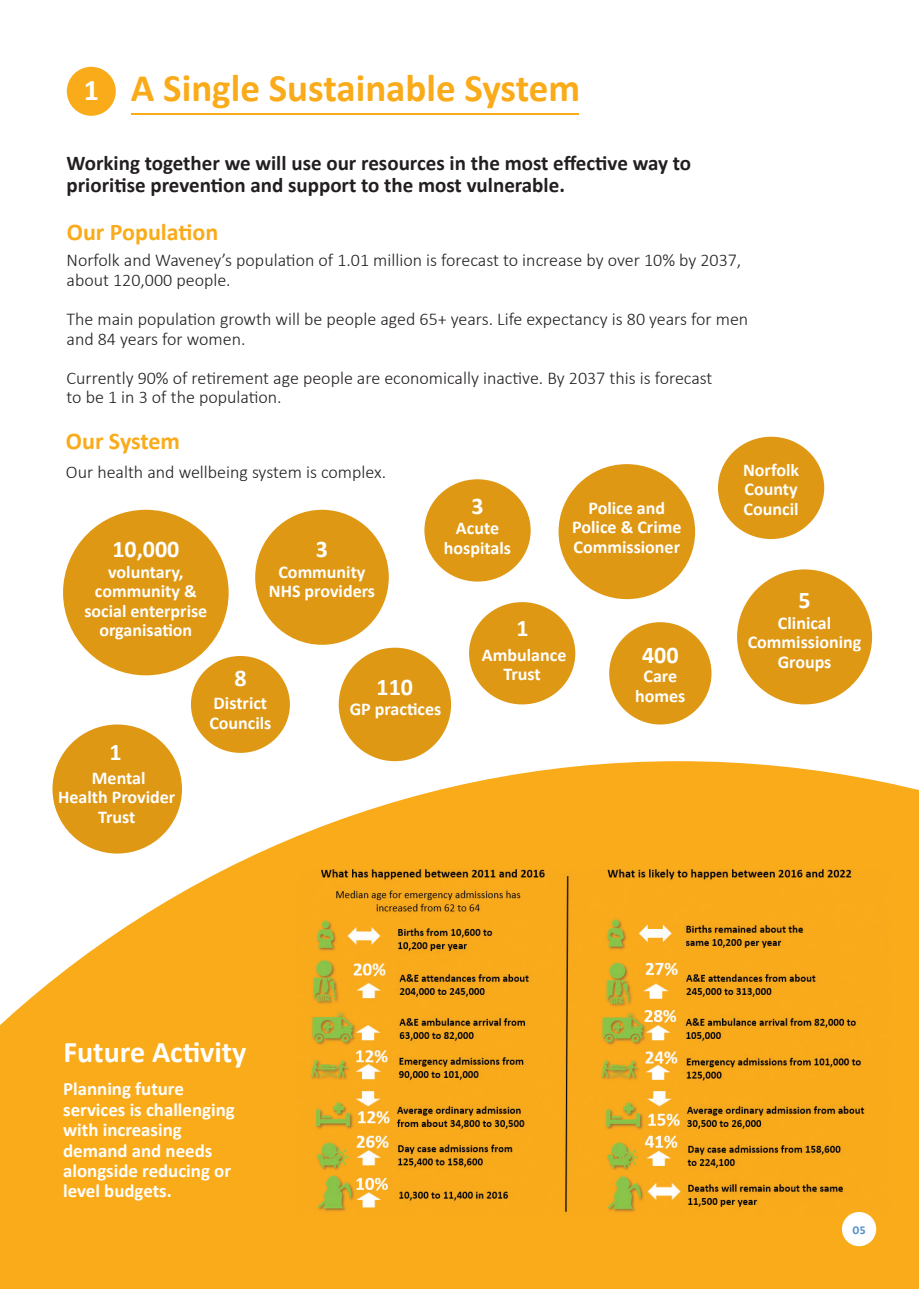
<style>
.page{position:relative;width:919px;height:1289px;background:#fff}
.page>*{position:absolute;margin:0;border:0;box-sizing:border-box;transform-origin:0 0}
.t1{font:700 39px "Calibri";color:#faab1a}
.t2{font:700 30px "Calibri";color:#fff}
.t3{font:700 24px "Calibri";color:#faab1a}
.t4{font:700 24px "Calibri";color:#fff}
.t5{font:700 21px/22.5px "Calibri";color:#231f20}
.t6{font:700 18.75px/20.4px "Calibri";color:#fff}
.t7{font:300 18px/19.5px "Calibri";color:#231f20}
.t8{font:700 18px/19.5px "Calibri";color:#fff;text-align:center}
.t9{font:700 12px "Calibri";color:#538fc9}
</style>
<div class="page">
<svg style="left:0;top:761px;width:918px;height:527px;fill:#faab1a"></svg>
<div style="left:67px;top:67px;width:49px;height:49px;background:#faab1a;border-radius:50%"></div>
<div style="left:63px;top:510px;width:166px;height:165px;background:#df9813;border-radius:50%"></div>
<div style="left:255px;top:510px;width:134px;height:134px;background:#df9813;border-radius:50%"></div>
<div style="left:339px;top:647px;width:112px;height:114px;background:#df9813;border-radius:50%"></div>
<div style="left:737px;top:569px;width:135px;height:135px;background:#df9813;border-radius:50%"></div>
<div style="left:424px;top:479px;width:106px;height:102px;background:#df9813;border-radius:50%"></div>
<div style="left:718px;top:437px;width:106px;height:102px;background:#df9813;border-radius:50%"></div>
<div style="left:558px;top:464px;width:137px;height:135px;background:#df9813;border-radius:50%"></div>
<div style="left:191px;top:656px;width:99px;height:97px;background:#df9813;border-radius:50%"></div>
<div style="left:609px;top:622px;width:102px;height:102px;background:#df9813;border-radius:50%"></div>
<img style="left:296px;top:869px;width:593px;height:345px">
<div style="left:841px;top:1211px;width:35px;height:35px;background:#fff;border-radius:50%"></div>
<div style="left:52px;top:724px;width:130px;height:129px;background:#df9813;border-radius:50%"></div>
<div style="left:469px;top:602px;width:106px;height:102px;background:#df9813;border-radius:50%"></div>
<hr style="left:131px;top:113px;width:448px;height:2px;background:#faab1a">
<h2 class="t2" style="left:84px;top:69px;width:17px">1</h2>
<h1 class="t1" style="left:131px;top:60px;width:451px">A Single Sustainable System</h1>
<p class="t5" style="left:67px;top:151px;width:626px">Working together we will use our resources in the most effective way to prioritise prevention and support to the most vulnerable.</p>
<h3 class="t3" style="left:67px;top:215px;width:153px">Our Population</h3>
<p class="t7" style="left:67px;top:250px;width:676px">Norfolk and Waveney’s population of 1.01 million is forecast to increase by over 10% by 2037, about 120,000 people.</p>
<p class="t7" style="left:67px;top:309px;width:683px">The main population growth will be people aged 65+ years. Life expectancy is 80 years for men and 84 years for women.</p>
<p class="t7" style="left:67px;top:367px;width:647px">Currently 90% of retirement age people are economically inactive. By 2037 this is forecast to be 1 in 3 of the population.</p>
<h3 class="t3" style="left:66px;top:424px;width:116px">Our System</h3>
<p class="t8" style="left:743px;top:459px;width:58px;text-align:left">Norfolk<br>County</p>
<p class="t7" style="left:66px;top:462px;width:322px">Our health and wellbeing system is complex.</p>
<h3 class="t4" style="left:471px;top:489px;width:14px">3</h3>
<p class="t8" style="left:444px;top:518px;width:69px">Acute hospitals</p>
<p class="t8" style="left:588px;top:497px;width:78px">Police and</p>
<p class="t8" style="left:743px;top:498px;width:56px">Council</p>
<p class="t8" style="left:572px;top:517px;width:111px;text-align:left">Police &amp; Crime<br>Commissioner</p>
<h3 class="t4" style="left:112px;top:532px;width:69px">10,000</h3>
<p class="t8" style="left:84px;top:561px;width:124px">voluntary, community &amp; social enterprise organisation</p>
<h3 class="t4" style="left:316px;top:532px;width:14px">3</h3>
<p class="t8" style="left:269px;top:561px;width:108px">Community<br>NHS providers</p>
<h3 class="t4" style="left:798px;top:583px;width:14px">5</h3>
<p class="t8" style="left:747px;top:613px;width:115px">Clinical<br>Commissioning<br>Groups</p>
<h3 class="t4" style="left:516px;top:611px;width:14px">1</h3>
<h3 class="t4" style="left:642px;top:638px;width:38px">400</h3>
<p class="t8" style="left:635px;top:666px;width:52px">Care homes</p>
<p class="t8" style="left:482px;top:644px;width:86px">Ambulance<br>Trust</p>
<h3 class="t4" style="left:234px;top:661px;width:14px">8</h3>
<p class="t8" style="left:209px;top:693px;width:64px;text-align:left">District<br>Councils</p>
<h3 class="t4" style="left:376px;top:670px;width:38px">110</h3>
<p class="t8" style="left:350px;top:699px;width:93px">GP practices</p>
<h3 class="t4" style="left:109px;top:735px;width:14px">1</h3>
<p class="t8" style="left:58px;top:767px;width:119px">Mental<br>Health Provider<br>Trust</p>
<h2 class="t2" style="left:63px;top:1031px;width:185px">Future Activity</h2>
<p class="t6" style="left:63px;top:1078px;width:173px">Planning future services is challenging with increasing demand and needs alongside reducing or level budgets.</p>
<p class="t9" style="left:852px;top:1221px;width:14px">05</p>
</div>
